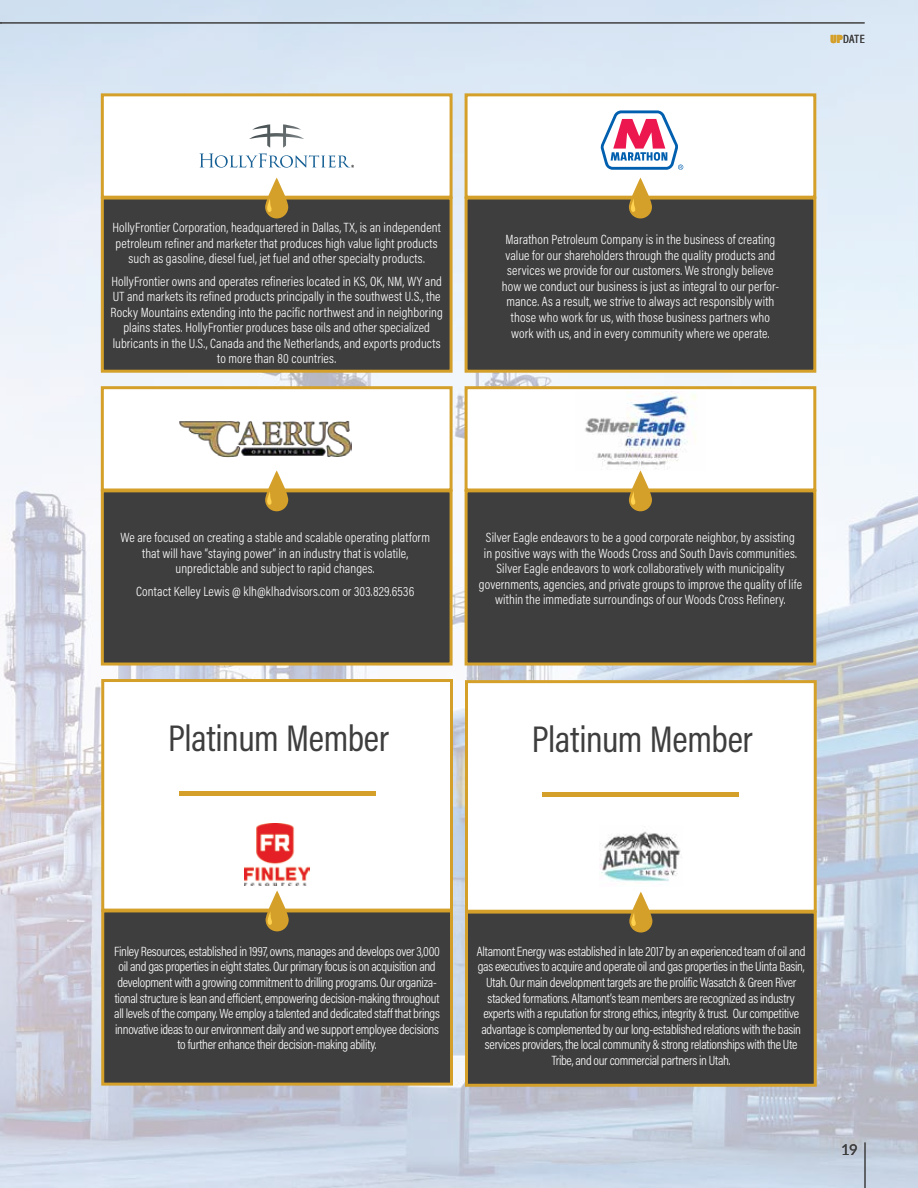
<style>
.page{position:relative;width:918px;height:1188px;background:#fff}
.page>*{position:absolute;margin:0;border:0;box-sizing:border-box;transform-origin:0 0}
.t1{font:37.5px "Acumin Pro Cond";letter-spacing:-.01em;color:#3e3e3e}
.t2{font:15px "Lato";color:#3e3e3e}
.t3{font:300 13.5px/15.5px "Acumin Pro Cond";color:#fff;text-align:center}
.t4{font:300 13.5px/15.6px "Acumin Pro Cond";letter-spacing:-.02em;color:#fff;text-align:center}
.t5{font:12px "Acumin Pro Cond";color:#3e3e3e}
.s1{font-weight:900;color:#d4a02a}
</style>
<div class="page">
<img style="left:0;top:0;width:918px;height:1188px">
<div style="left:465px;top:93px;width:351px;height:106px;background:#fff;border:3px solid #d4a02a"></div>
<svg style="left:600px;top:110px;width:83px;height:60px"></svg>
<div style="left:465px;top:197px;width:351px;height:176px;background:#3e3e3e;border:3px solid #d4a02a"></div>
<svg style="left:629px;top:178px;width:23px;height:40px"></svg>
<svg style="left:631px;top:198px;width:6px;height:14px"></svg>
<div style="left:101px;top:489px;width:352px;height:177px;background:#3e3e3e;border:3px solid #d4a02a"></div>
<div style="left:101px;top:386px;width:352px;height:105px;background:#fff;border:3px solid #d4a02a"></div>
<svg style="left:265px;top:470px;width:23px;height:41px"></svg>
<svg style="left:267px;top:491px;width:6px;height:14px"></svg>
<img style="left:179px;top:421px;width:172px;height:36px">
<div style="left:465px;top:489px;width:351px;height:177px;background:#3e3e3e;border:3px solid #d4a02a"></div>
<div style="left:465px;top:386px;width:351px;height:105px;background:#fff;border:3px solid #d4a02a"></div>
<img style="left:585px;top:392px;width:111px;height:78px">
<svg style="left:629px;top:470px;width:23px;height:41px"></svg>
<svg style="left:631px;top:491px;width:6px;height:14px"></svg>
<div style="left:101px;top:93px;width:352px;height:106px;background:#fff;border:3px solid #d4a02a"></div>
<svg style="left:199px;top:124px;width:155px;height:44px"></svg>
<div style="left:101px;top:197px;width:352px;height:176px;background:#3e3e3e;border:3px solid #d4a02a"></div>
<svg style="left:265px;top:178px;width:23px;height:40px"></svg>
<svg style="left:267px;top:198px;width:6px;height:14px"></svg>
<div style="left:101px;top:679px;width:352px;height:233px;background:#fff;border:3px solid #d4a02a"></div>
<div style="left:101px;top:909px;width:352px;height:177px;background:#3e3e3e;border:3px solid #d4a02a"></div>
<svg style="left:266px;top:891px;width:23px;height:40px"></svg>
<svg style="left:267px;top:911px;width:7px;height:14px"></svg>
<img style="left:245px;top:824px;width:64px;height:62px">
<hr style="left:179px;top:791px;width:196px;height:4px;background:#d4a02a">
<div style="left:465px;top:680px;width:352px;height:233px;background:#fff;border:3px solid #d4a02a"></div>
<div style="left:465px;top:911px;width:352px;height:176px;background:#3e3e3e;border:3px solid #d4a02a"></div>
<svg style="left:629px;top:892px;width:23px;height:41px"></svg>
<svg style="left:631px;top:913px;width:6px;height:13px"></svg>
<img style="left:599px;top:831px;width:82px;height:51px">
<hr style="left:543px;top:792px;width:196px;height:4px;background:#d4a02a">
<hr style="left:865px;top:1142px;width:1px;height:46px;background:#3e3e3e">
<hr style="left:0;top:23px;width:865px;height:1px;background:#3e3e3e">
<p class="t5" style="left:830px;top:31px;width:36px"><span class="s1">UP</span>DATE</p>
<p class="t3" style="left:112px;top:220px;width:330px">HollyFrontier Corporation, headquartered in Dallas, TX, is an independent petroleum refiner and marketer that produces high value light products such as gasoline, diesel fuel, jet fuel and other specialty products.</p>
<p class="t3" style="left:111px;top:273px;width:334px">HollyFrontier owns and operates refineries located in KS, OK, NM, WY and UT and markets its refined products principally in the southwest U.S., the Rocky Mountains extending into the pacific northwest and in neighboring plains states. HollyFrontier produces base oils and other specialized lubricants in the U.S., Canada and the Netherlands, and exports products to more than 80 countries.</p>
<p class="t3" style="left:502px;top:232px;width:279px">Marathon Petroleum Company is in the business of creating value for our shareholders through the quality products and services we provide for our customers. We strongly believe how we conduct our business is just as integral to our perfor&shy;mance. As a result, we strive to always act responsibly with those who work for us, with those business partners who work with us, and in every community where we operate.</p>
<p class="t3" style="left:120px;top:530px;width:311px">We are focused on creating a stable and scalable operating platform that will have “staying power” in an industry that is volatile, unpredictable and subject to rapid changes.</p>
<p class="t3" style="left:136px;top:583px;width:280px">Contact Kelley Lewis @ klh@klhadvisors.com or 303.829.6536</p>
<h1 class="t1" style="left:168px;top:714px;width:223px">Platinum Member</h1>
<p class="t3" style="left:479px;top:530px;width:325px">Silver Eagle endeavors to be a good corporate neighbor, by assisting<br>in positive ways with the Woods Cross and South Davis communities.<br>Silver Eagle endeavors to work collaboratively with municipality governments, agencies, and private groups to improve the quality of life within the immediate surroundings of our Woods Cross Refinery.</p>
<h1 class="t1" style="left:532px;top:715px;width:223px">Platinum Member</h1>
<p class="t4" style="left:114px;top:943px;width:327px">Finley Resources, established in 1997, owns, manages and develops over 3,000 oil and gas properties in eight states. Our primary focus is on acquisition and development with a growing commitment to drilling programs. Our organiza&shy;tional structure is lean and efficient, empowering decision-making throughout all levels of the company. We employ a talented and dedicated staff that brings innovative ideas to our environment daily and we support employee decisions to further enhance their decision-making ability.</p>
<p class="t4" style="left:477px;top:943px;width:330px">Altamont Energy was established in late 2017 by an experienced team of oil and gas executives to acquire and operate oil and gas properties in the Uinta Basin, Utah. Our main development targets are the prolific Wasatch &amp; Green River stacked formations. Altamont’s team members are recognized as industry experts with a reputation for strong ethics, integrity &amp; trust. Our competitive advantage is complemented by our long-established relations with the basin services providers, the local community &amp; strong relationships with the Ute Tribe, and our commercial partners in Utah.</p>
<p class="t2" style="left:841px;top:1138px;width:18px">19</p>
</div>
